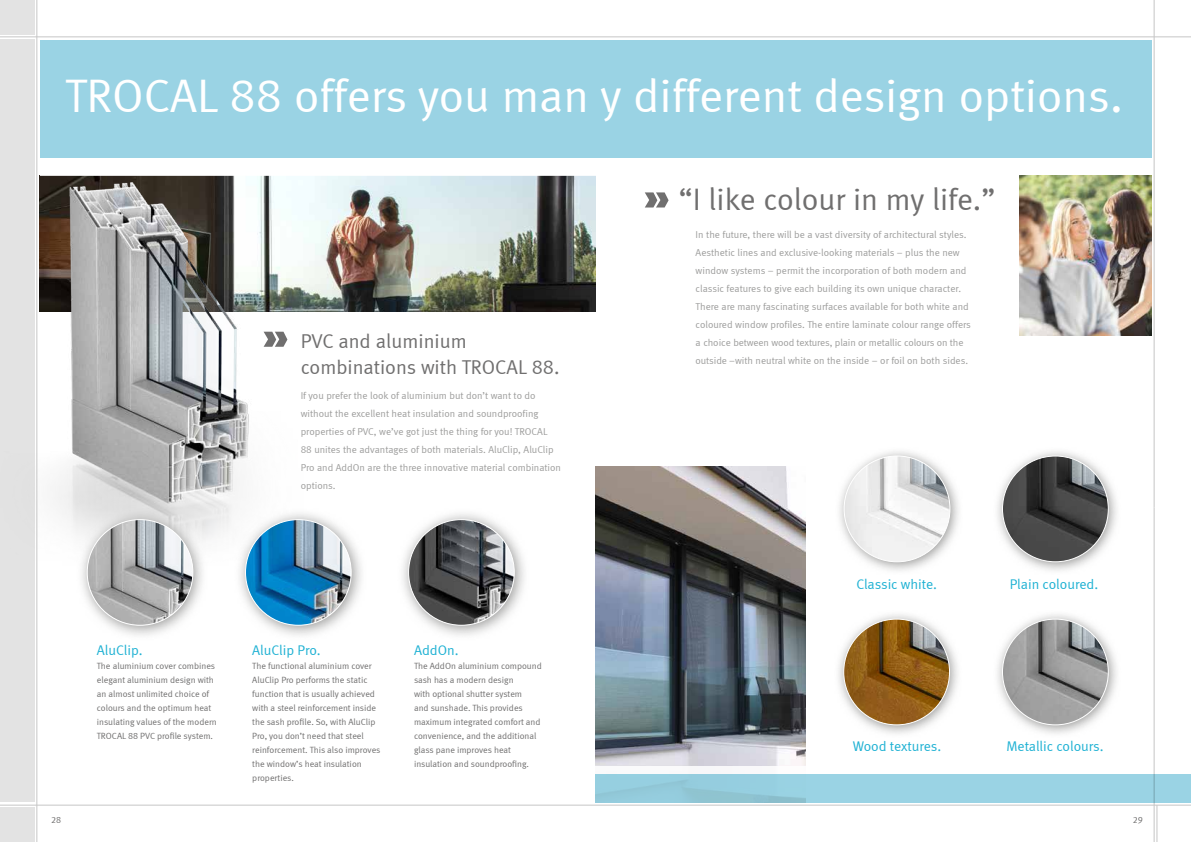
<style>
.page{position:relative;width:1191px;height:842px;background:#fff}
.page>*{position:absolute;margin:0;border:0;box-sizing:border-box;transform-origin:0 0}
.t1{font:47px "Meta Normal LF";color:#fff}
.t2{font:31px "Meta Normal LF";color:#706f6f}
.t3{font:20px/26px "Meta Normal LF";color:#706f6f}
.t4{font:14px "Meta Normal LF";color:#1eb1d3}
.t5{font:10px/18px "Meta Normal LF";color:#9d9d9c}
.t6{font:9px/14px "Meta Normal LF";color:#706f6f}
.s1{font-size:49px}
</style>
<div class="page">
<img style="left:595px;top:466px;width:210px;height:300px">
<img style="left:371px;top:175px;width:224px;height:136px">
<div style="left:40px;top:40px;width:1111px;height:117px;background:#9ad3e4"></div>
<hr style="left:1153px;top:507px;width:1px;height:335px;background:#c6c6c6">
<hr style="left:1156px;top:805px;width:1px;height:37px;background:#c6c6c6">
<hr style="left:37px;top:0;width:1px;height:842px;background:#c6c6c6">
<hr style="left:0;top:805px;width:1191px;height:1px;background:#c6c6c6">
<div style="left:0;top:40px;width:34px;height:762px;background:#e3e3e3"></div>
<div style="left:0;top:808px;width:34px;height:34px;background:#e3e3e3"></div>
<div style="left:0;top:0;width:34px;height:34px;background:#e3e3e3"></div>
<hr style="left:0;top:37px;width:1191px;height:1px;background:#c6c6c6">
<hr style="left:1153px;top:0;width:1px;height:507px;background:#c6c6c6">
<svg style="left:645px;top:192px;width:23px;height:15px"></svg>
<svg style="left:839px;top:451px;width:120px;height:120px"></svg>
<img style="left:844px;top:456px;width:106px;height:106px;border-radius:53px">
<svg style="left:997px;top:451px;width:120px;height:120px"></svg>
<img style="left:1002px;top:456px;width:106px;height:106px;border-radius:53px">
<svg style="left:838px;top:614px;width:120px;height:120px"></svg>
<img style="left:843px;top:619px;width:106px;height:106px;border-radius:53px">
<svg style="left:997px;top:614px;width:120px;height:120px"></svg>
<img style="left:1002px;top:619px;width:106px;height:106px;border-radius:53px">
<img style="left:1019px;top:175px;width:132px;height:161px">
<img style="left:34px;top:175px;width:337px;height:443px">
<svg style="left:76px;top:508px;width:132px;height:128px"></svg>
<img style="left:87px;top:520px;width:106px;height:105px;border-radius:53px">
<svg style="left:234px;top:508px;width:132px;height:128px"></svg>
<img style="left:245px;top:520px;width:106px;height:105px;border-radius:53px">
<svg style="left:402px;top:513px;width:123px;height:123px"></svg>
<img style="left:408px;top:520px;width:106px;height:105px;border-radius:53px">
<svg style="left:595px;top:774px;width:596px;height:28px;fill:#9ad3e4"></svg>
<h1 class="t1" style="left:65px;top:69px;width:1059px">TROCAL 88 offers you man y different design options<span class="s1">.</span></h1>
<h3 class="t3" style="left:301px;top:328px;width:260px">PVC and aluminium combinations with TROCAL 88.</h3>
<p class="t5" style="left:301px;top:386px;width:262px">If you prefer the look of aluminium but don’t want to do without the excellent heat insulation and soundproofing properties of PVC, we’ve got just the thing for you! TROCAL 88 unites the advantages of both materials. AluClip, AluClip Pro and AddOn are the three innovative material combination options.</p>
<h3 class="t4" style="left:97px;top:642px;width:47px">AluClip.</h3>
<p class="t6" style="left:97px;top:659px;width:121px">The aluminium cover combines elegant aluminium design with an almost unlimited choice of colours and the optimum heat insulating values of the modern<br>TROCAL 88 PVC profile system.</p>
<h3 class="t4" style="left:252px;top:642px;width:70px">AluClip Pro.</h3>
<p class="t6" style="left:252px;top:659px;width:130px">The functional aluminium cover<br>AluClip Pro performs the static function that is usually achieved with a steel reinforcement inside the sash profile. So, with AluClip<br>Pro, you don’t need that steel reinforcement. This also improves the window’s heat insulation properties.</p>
<h3 class="t4" style="left:414px;top:642px;width:46px">AddOn.</h3>
<p class="t6" style="left:414px;top:659px;width:129px">The AddOn aluminium compound sash has a modern design<br>with optional shutter system<br>and sunshade. This provides maximum integrated comfort and convenience, and the additional glass pane improves heat insulation and soundproofing.</p>
<h2 class="t2" style="left:678px;top:182px;width:319px">“I like colour in my life.”</h2>
<p class="t5" style="left:695px;top:225px;width:277px">In the future, there will be a vast diversity of architectural styles.<br>Aesthetic lines and exclusive-looking materials – plus the new window systems – permit the incorporation of both modern and classic features to give each building its own unique character.<br>There are many fascinating surfaces available for both white and coloured window profiles. The entire laminate colour range offers a choice between wood textures, plain or metallic colours on the outside –with neutral white on the inside – or foil on both sides.</p>
<h3 class="t4" style="left:856px;top:576px;width:82px">Classic white.</h3>
<h3 class="t4" style="left:1009px;top:576px;width:90px">Plain coloured.</h3>
<h3 class="t4" style="left:852px;top:738px;width:90px">Wood textures.</h3>
<h3 class="t4" style="left:1006px;top:738px;width:99px">Metallic colours.</h3>
<p class="t6" style="left:51px;top:812px;width:12px">28</p>
<p class="t6" style="left:1132px;top:812px;width:12px">29</p>
</div>
